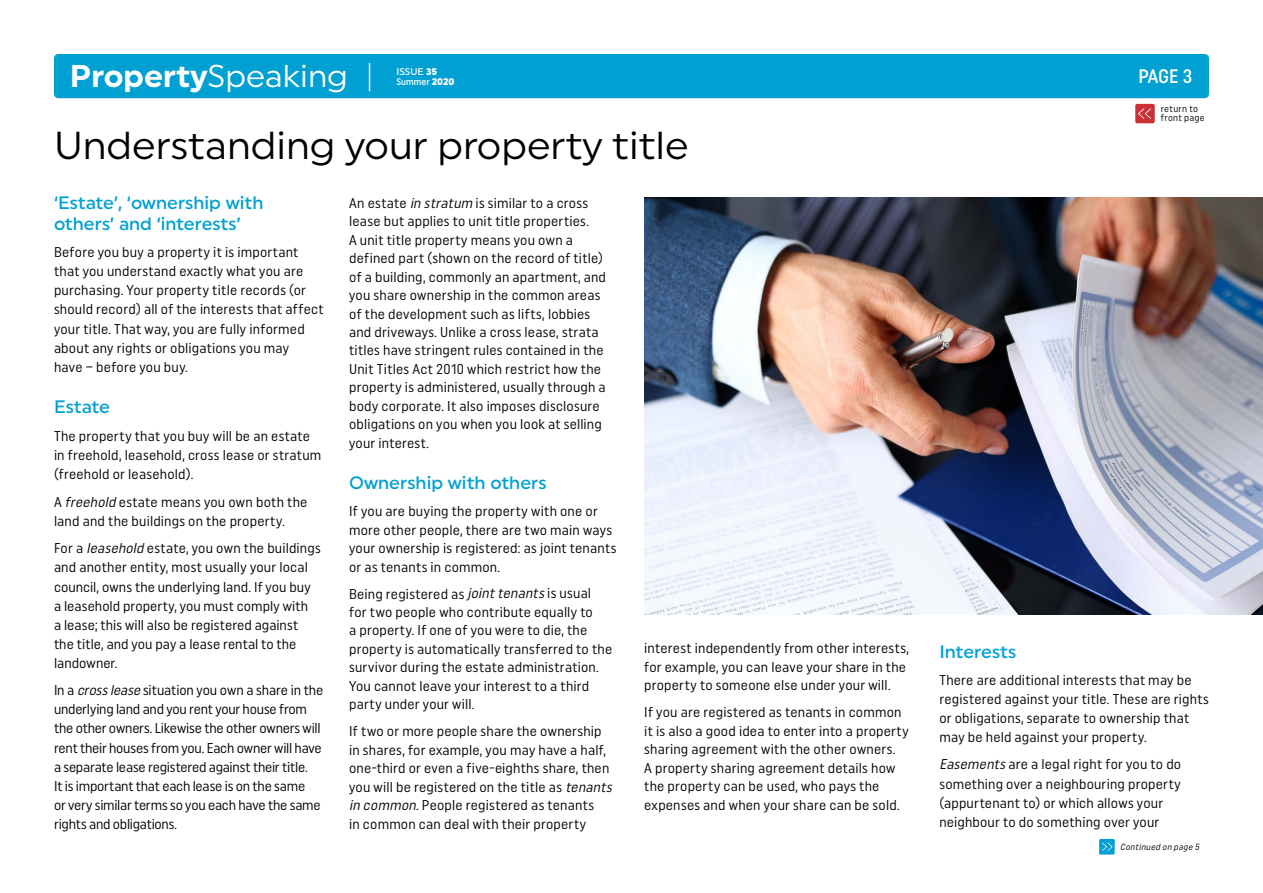
<style>
.page{position:relative;width:1263px;height:893px;background:#fff}
.page>*{position:absolute;margin:0;border:0;box-sizing:border-box;transform-origin:0 0}
.t1{font:39px "Uniform";color:#000}
.t2{font:700 31.5px "Uniform";color:#fff}
.t3{font:500 19.5px "Uniform Condensed";color:#fff}
.t4{font:500 18px/20.5px "Uniform";color:#00a0d2}
.t5{font:14.25px/18.5px "Uniform Condensed";letter-spacing:.015em;color:#000}
.t6{font:14.25px/19px "Uniform Condensed";letter-spacing:-.015em;color:#000}
.t7{font:9.6px/9px "Uniform Condensed";letter-spacing:.03em;color:#000}
.t8{font:500 9.6px "Uniform Condensed";color:#fff}
.t9{font:500 9.6px "Uniform";color:#fff}
.t10{font:italic 8.85px "Uniform Condensed";color:#000}
.s1{font-weight:400}
.s2{font-weight:900}
.s3{font-family:"Uniform";font-weight:900}
.s4{font-style:italic}
</style>
<div class="page">
<div style="left:54px;top:54px;width:1155px;height:44px;background:#00a0d2;border-radius:4px"></div>
<svg style="left:369px;top:63px;width:1px;height:28px"></svg>
<div style="left:1135px;top:104px;width:20px;height:19px;background:#cd2f36;border-radius:2px"></div>
<svg style="left:1138px;top:108px;width:13px;height:11px"></svg>
<img style="left:644px;top:198px;width:619px;height:416px">
<div style="left:1099px;top:839px;width:16px;height:15px;background:#00a0d2"></div>
<svg style="left:1102px;top:842px;width:10px;height:9px"></svg>
<h2 class="t2" style="left:70px;top:57px;width:280px">Property<span class="s1">Speaking</span></h2>
<h3 class="t3" style="left:1138px;top:64px;width:55px">PAGE 3</h3>
<p class="t9" style="left:396px;top:65px;width:43px">ISSUE <span class="s2">35</span></p>
<p class="t8" style="left:396px;top:76px;width:60px">Summer <span class="s3">2020</span></p>
<h1 class="t1" style="left:54px;top:122px;width:636px">Understanding your property title</h1>
<p class="t4" style="left:54px;top:192px;width:211px">‘Estate’, ‘ownership with others’ and ‘interests’</p>
<p class="t5" style="left:54px;top:242px;width:271px;line-height:19px">Before you buy a property it is important that you understand exactly what you are purchasing. Your property title records (or should record) all of the interests that affect your title. That way, you are fully informed about any rights or obligations you may<br>have – before you buy.</p>
<p class="t4" style="left:54px;top:397px;width:58px">Estate</p>
<p class="t5" style="left:54px;top:426px;width:269px;line-height:19px">The property that you buy will be an estate in freehold, leasehold, cross lease or stratum (freehold or leasehold).</p>
<p class="t5" style="left:54px;top:492px;width:255px;line-height:19px">A <span class="s4">freehold</span> estate means you own both the land and the buildings on the property.</p>
<p class="t5" style="left:54px;top:539px;width:268px;line-height:19px">For a <span class="s4">leasehold</span> estate, you own the buildings and another entity, most usually your local council, owns the underlying land. If you buy a leasehold property, you must comply with<br>a lease; this will also be registered against the title, and you pay a lease rental to the landowner.</p>
<p class="t6" style="left:54px;top:680px;width:271px">In a <span class="s4">crosslease</span> situation you own a share in the underlying land and you rent your house from the other owners. Likewise the other owners will rent their houses from you. Each owner will have a separate lease registered against their title.<br>It is important that each lease is on the same<br>or very similar terms so you each have the same rights and obligations.</p>
<p class="t5" style="left:349px;top:193px;width:258px">An estate <span class="s4">instratum</span> is similar to a cross lease but applies to unit title properties.<br>A unit title property means you own a defined part (shown on the record of title) of a building, commonly an apartment, and you share ownership in the common areas of the development such as lifts, lobbies and driveways. Unlike a cross lease, strata titles have stringent rules contained in the Unit Titles Act 2010 which restrict how the property is administered, usually through a body corporate. It also imposes disclosure obligations on you when you look at selling your interest.</p>
<p class="t4" style="left:349px;top:472px;width:199px">Ownership with others</p>
<p class="t5" style="left:349px;top:502px;width:269px">If you are buying the property with one or more other people, there are two main ways your ownership is registered: as joint tenants or as tenants in common.</p>
<p class="t5" style="left:349px;top:584px;width:265px">Being registered as <span class="s4">jointtenants</span>is usual<br>for two people who contribute equally to<br>a property. If one of you were to die, the property is automatically transferred to the survivor during the estate administration.<br>You cannot leave your interest to a third party under your will.</p>
<p class="t5" style="left:349px;top:722px;width:267px">If two or more people share the ownership in shares, for example, you may have a half, one-third or even a five-eighths share, then you will be registered on the title as <span class="s4">tenants in common</span>. People registered as tenants<br>in common can deal with their property</p>
<p class="t5" style="left:644px;top:639px;width:266px">interest independently from other interests, for example, you can leave your share in the property to someone else under your will.</p>
<p class="t5" style="left:644px;top:703px;width:266px">If you are registered as tenants in common it is also a good idea to enter into a property sharing agreement with the other owners.<br>A property sharing agreement details how the property can be used, who pays the expenses and when your share can be sold.</p>
<p class="t7" style="left:1161px;top:104px;width:46px">return to front page</p>
<p class="t4" style="left:939px;top:641px;width:78px">Interests</p>
<p class="t5" style="left:939px;top:670px;width:271px;line-height:19px">There are additional interests that may be registered against your title. These are rights or obligations, separate to ownership that may be held against your property.</p>
<p class="t5" style="left:939px;top:755px;width:243px;line-height:19px"><span class="s4">Easements</span>are a legal right for you to do something over a neighbouring property (appurtenant to) or which allows your neighbour to do something over your</p>
<p class="t10" style="left:1120px;top:842px;width:82px">Continued on page 5</p>
</div>
